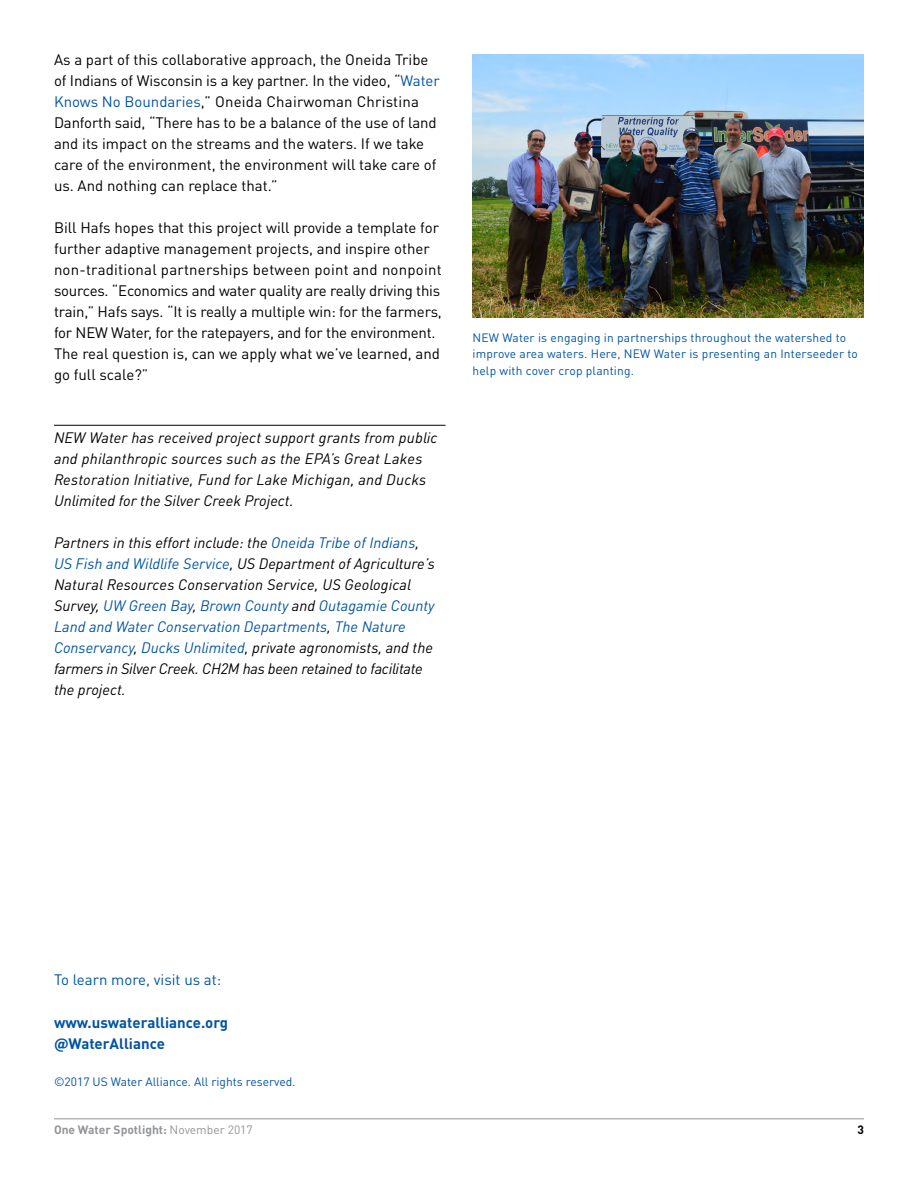
<style>
.page{position:relative;width:918px;height:1188px;background:#fff}
.page>*{position:absolute;margin:0;border:0;box-sizing:border-box;transform-origin:0 0}
.t1{font:15px/21px "DIN Pro";color:#000}
.t2{font:italic 15px/21px "DIN Pro";color:#000}
.t3{font:700 15px/21px "DIN Pro";color:#0054a6}
.t4{font:15px "DIN Pro";color:#0054a6}
.t5{font:12px/16.5px "DIN Pro";letter-spacing:.015em;color:#0054a6}
.t6{font:700 12px "DIN Pro";color:#939598}
.t7{font:700 12px "DIN Pro";color:#000}
.s1{color:#0054a6}
.s2{font-weight:400}
</style>
<div class="page">
<hr style="left:54px;top:1119px;width:810px;height:1px;background:#939598">
<hr style="left:54px;top:425px;width:392px;height:1px;background:#000">
<img style="left:472px;top:54px;width:392px;height:263px">
<p class="t1" style="left:54px;top:48px;width:387px">As a part of this collaborative approach, the Oneida Tribe of Indians of Wisconsin is a key partner. In the video, “<span class="s1">Water Knows No Boundaries</span>,” Oneida Chairwoman Christina Danforth said, “There has to be a balance of the use of land and its impact on the streams and the waters. If we take care of the environment, the environment will take care of us. And nothing can replace that.”</p>
<p class="t1" style="left:54px;top:216px;width:389px">Bill Hafs hopes that this project will provide a template for further adaptive management projects, and inspire other non-traditional partnerships between point and nonpoint sources. “Economics and water quality are really driving this train,” Hafs says. “It is really a multiple win: for the farmers, for NEW Water, for the ratepayers, and for the environment.<br>The real question is, can we apply what we’ve learned, and go full scale?”</p>
<p class="t2" style="left:54px;top:426px;width:385px">NEW Water has received project support grants from public and philanthropic sources such as the EPA’s Great Lakes Restoration Initiative, Fund for Lake Michigan, and Ducks Unlimited for the Silver Creek Project.</p>
<p class="t2" style="left:54px;top:531px;width:382px">Partners in this effort include: the <span class="s1">Oneida Tribe of Indians</span>, <span class="s1">US Fish and Wildlife Service</span>, US Department of Agriculture’s Natural Resources Conservation Service, US Geological Survey, <span class="s1">UW Green Bay</span>, <span class="s1">Brown County</span> and <span class="s1">Outagamie County Land and Water Conservation Departments</span>, <span class="s1">The Nature Conservancy</span>, <span class="s1">Ducks Unlimited</span>, private agronomists, and the farmers in Silver Creek. CH2M has been retained to facilitate the project.</p>
<p class="t5" style="left:472px;top:328px;width:387px">NEW Water is engaging in partnerships throughout the watershed to improve area waters. Here, NEW Water is presenting an Interseeder to help with cover crop planting.</p>
<p class="t4" style="left:54px;top:968px;width:169px">To learn more, visit us at:</p>
<p class="t3" style="left:54px;top:1010px;width:176px">www.uswateralliance.org @WaterAlliance</p>
<p class="t5" style="left:54px;top:1072px;width:243px">©2017 US Water Alliance. All rights reserved.</p>
<p class="t6" style="left:54px;top:1120px;width:200px">One Water Spotlight: <span class="s2">November 2017</span></p>
<p class="t7" style="left:857px;top:1120px;width:8px">3</p>
</div>
